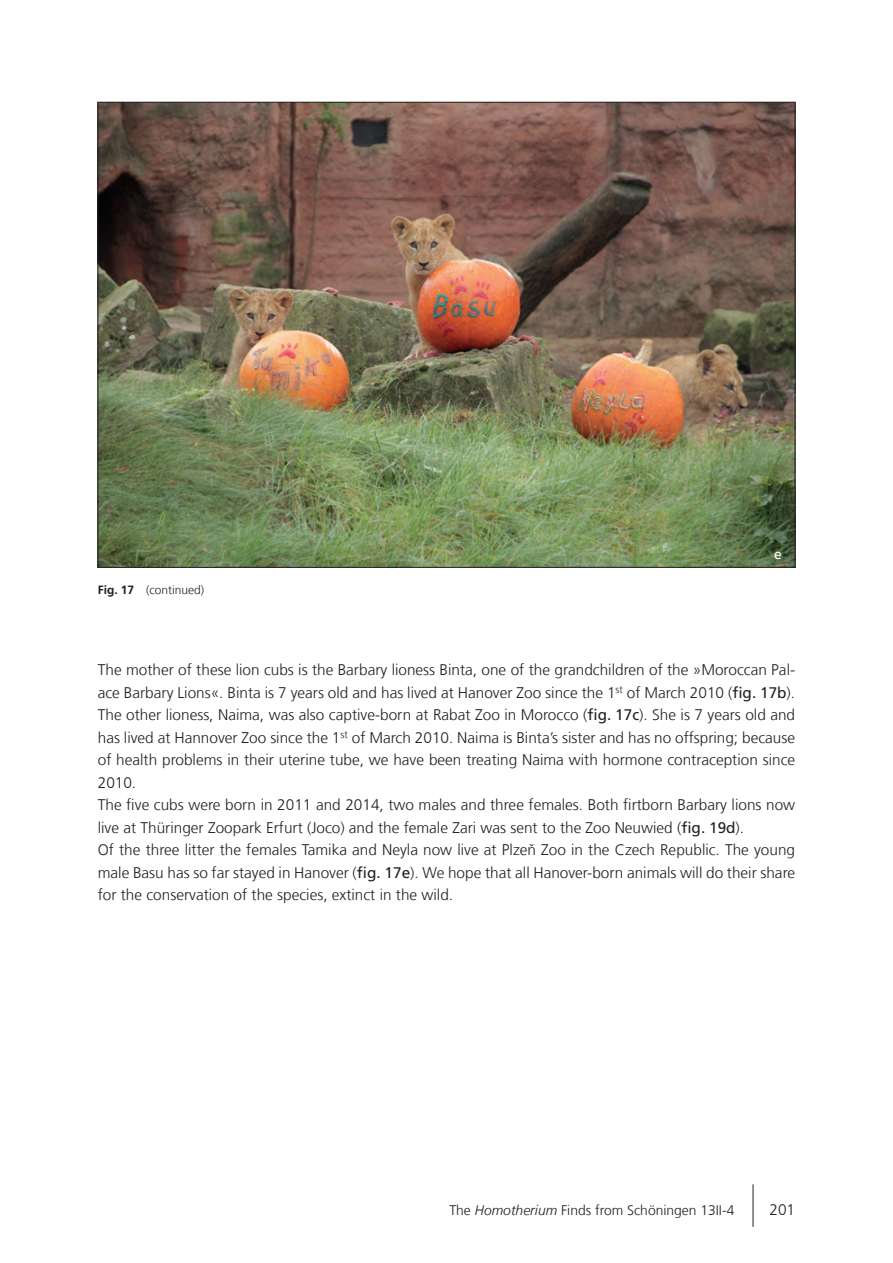
<style>
.page{position:relative;width:893px;height:1263px;background:#fff}
.page>*{position:absolute;margin:0;border:0;box-sizing:border-box;transform-origin:0 0}
.Text_10_25_Raster{font:15.3px/22.5px "Frutiger LT Com Light 2";color:#231f20;text-align:justify}
.Text_10_25_Raster-2{font:300 15.3px/22.5px "Frutiger LT Com";color:#231f20}
.t1{font:13.8px "Frutiger LT Com Light 2";color:#231f20}
.t2{font:13.8px "Frutiger LT Com";color:#fff}
.Text_8_0__BU___DANK{font:12px "Frutiger LT Com Light 2";color:#231f20}
.s1{font-family:"Frutiger LT Com";font-weight:700}
.s2{font-family:"Frutiger LT Com Light 2";font-weight:400}
.s3{font-weight:400}
.s4{font-family:"Frutiger LT Com"}
.s5{font-family:"Frutiger LT Com";font-weight:300}
.s6{font-family:"Frutiger LT Com";font-weight:300;font-style:italic}
</style>
<div class="page">
<hr style="left:753px;top:1184px;width:1px;height:43px;background:#231f20">
<img style="left:100px;top:104px;width:693px;height:461px">
<p class="Text_8_0__BU___DANK" style="left:98px;top:582px;width:108px"><span class="s1">Fig. 17</span> (continued)</p>
<p class="t2" style="left:774px;top:546px;width:9px">e</p>
<p class="Text_10_25_Raster-2" style="left:98px;top:659px;width:699px">The mother of these lion cubs is the Barbary lioness Binta, one of the grandchildren of the »Moroccan Pal&shy;<span class="s2">ace Barbary Lions«. Binta is 7 years old and has lived at Hanover Zoo since the 1</span><sup>st</sup> <span class="s2">of March 2010 (</span><span class="s3">fig. 17b</span><span class="s2">).</span></p>
<p class="Text_10_25_Raster" style="left:98px;top:704px;width:699px">The other lioness, Naima, was also captive-born at Rabat Zoo in Morocco (<span class="s4">fig. 17c</span>). She is 7 years old and has lived at Hannover Zoo since the 1<sup>st</sup> of March 2010. Naima is Binta’s sister and has no offspring; because of health problems in their uterine tube, we have been treating Naima with hormone contraception since 2010.</p>
<p class="Text_10_25_Raster-2" style="left:98px;top:794px;width:699px">The five cubs were born in 2011 and 2014, two males and three females. Both firtborn Barbary lions now <span class="s2">live at Thüringer Zoopark Erfurt (Joco) and the female Zari was sent to the Zoo Neuwied (</span><span class="s3">fig. 19d</span><span class="s2">).</span></p>
<p class="Text_10_25_Raster" style="left:98px;top:839px;width:699px"><span class="s5">Of the three litter the females Tamika and Neyla now live at Plzeň Zoo in the Czech Republic. The young </span>male Basu has so far stayed in Hanover (<span class="s4">fig. 17e</span>). We hope that all Hanover-born animals will do their share for the conservation of the species, extinct in the wild.</p>
<p class="t1" style="left:449px;top:1202px;width:287px">The <span class="s6">Homotherium</span> Finds from Schöningen 13II-4</p>
<p class="Text_10_25_Raster" style="left:769px;top:1198px;width:27px">201</p>
</div>
